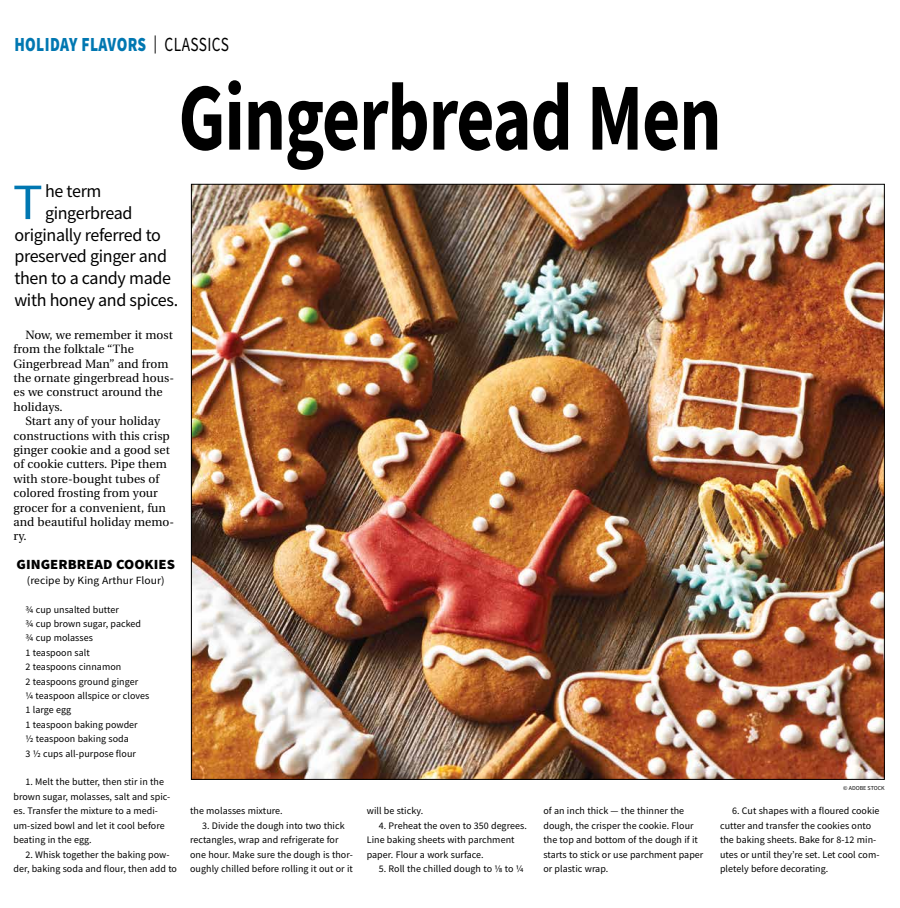
<style>
.page{position:relative;width:900px;height:908px;background:#fff}
.page>*{position:absolute;margin:0;border:0;box-sizing:border-box;transform-origin:0 0}
.t1{font:700 96px "Source Sans Pro";letter-spacing:-.015em;color:#000;scale:.77 1}
.t2{font:50.9px "Source Sans Pro";color:#0077b1;scale:1.1 1}
.t3{font:900 20px "Source Sans Pro";letter-spacing:.02em;color:#0077b1;scale:.77 1}
.t4{font:18px "Source Sans Pro";letter-spacing:-.02em;color:#000}
.t5{font:900 14px "Source Sans Pro";letter-spacing:.005em;color:#000;scale:1.05 1}
.t6{font:12px/14.4px "Utopia";letter-spacing:.005em;color:#000}
.t7{font:11px "Source Sans Pro";letter-spacing:.005em;color:#000;scale:1.05 1}
.t8{font:10px/14.4px "Source Sans Pro";letter-spacing:.005em;color:#000}
.t9{font:6px "Source Sans Pro";color:#000}
.s1{font-weight:400;font-size:18px;color:#000}
.s2{font-weight:400;color:#000}
</style>
<div class="page">
<img style="left:193px;top:186px;width:690px;height:591px">
<h3 class="t3" style="left:14px;top:31px;width:280px">HOLIDAY FLAVORS <span class="s1">|</span> <span class="s2">CLASSICS</span></h3>
<h1 class="t1" style="left:178px;top:53px;width:707px">Gingerbread Men</h1>
<h2 class="t2" style="left:13px;top:170px;width:29px">T</h2>
<h3 class="t4" style="left:45px;top:180px;width:58px">he term</h3>
<h3 class="t4" style="left:45px;top:201px;width:89px">gingerbread</h3>
<h3 class="t4" style="left:14px;top:223px;width:148px">originally referred to</h3>
<h3 class="t4" style="left:14px;top:245px;width:154px">preserved ginger and</h3>
<h3 class="t4" style="left:14px;top:266px;width:158px">then to a candy made</h3>
<h3 class="t4" style="left:14px;top:288px;width:165px">with honey and spices.</h3>
<p class="t6" style="left:14px;top:327px;width:162px;text-indent:12px">Now, we remember it most from the folktale “The<br>Gingerbread Man” and from the ornate gingerbread hous&shy;es we construct around the holidays.</p>
<p class="t6" style="left:14px;top:414px;width:162px;text-indent:12px">Start any of your holiday constructions with this crisp ginger cookie and a good set of cookie cutters. Pipe them with store-bought tubes of colored frosting from your grocer for a convenient, fun and beautiful holiday memo&shy;ry.</p>
<h3 class="t5" style="left:16px;top:554px;width:153px">GINGERBREAD COOKIES</h3>
<p class="t7" style="left:27px;top:573px;width:133px">(recipe by King Arthur Flour)</p>
<p class="t8" style="left:26px;top:601px;width:125px">¾ cup unsalted butter<br>¾ cup brown sugar, packed ¾ cup molasses<br>1 teaspoon salt<br>2 teaspoons cinnamon<br>2 teaspoons ground ginger<br>¼ teaspoon allspice or cloves<br>1 large egg<br>1 teaspoon baking powder<br>½ teaspoon baking soda<br>3 ½ cups all-purpose flour</p>
<p class="t8" style="left:14px;top:774px;width:158px;text-indent:12px">1. Melt the butter, then stir in the brown sugar, molasses, salt and spic&shy;es. Transfer the mixture to a medi&shy;um-sized bowl and let it cool before beating in the egg.</p>
<p class="t8" style="left:14px;top:846px;width:165px;text-align:center">2. Whisk together the baking pow-<br>der, baking soda and flour, then add to</p>
<p class="t8" style="left:190px;top:803px;width:94px">the molasses mixture.</p>
<p class="t8" style="left:190px;top:817px;width:164px;text-indent:12px">3. Divide the dough into two thick rectangles, wrap and refrigerate for one hour. Make sure the dough is thor&shy;oughly chilled before rolling it out or it</p>
<p class="t8" style="left:367px;top:803px;width:58px">will be sticky.</p>
<p class="t8" style="left:367px;top:817px;width:162px;text-indent:12px">4. Preheat the oven to 350 degrees.<br>Line baking sheets with parchment paper. Flour a work surface.</p>
<p class="t8" style="left:379px;top:861px;width:146px">5. Roll the chilled dough to ⅛ to ¼</p>
<p class="t9" style="left:843px;top:784px;width:43px">© ADOBE STOCK</p>
<p class="t8" style="left:543px;top:803px;width:162px">of an inch thick — the thinner the dough, the crisper the cookie. Flour the top and bottom of the dough if it starts to stick or use parchment paper or plastic wrap.</p>
<p class="t8" style="left:720px;top:803px;width:161px;text-indent:12px">6. Cut shapes with a floured cookie cutter and transfer the cookies onto the baking sheets. Bake for 8-12 min&shy;utes or until they’re set. Let cool com&shy;pletely before decorating.</p>
</div>
